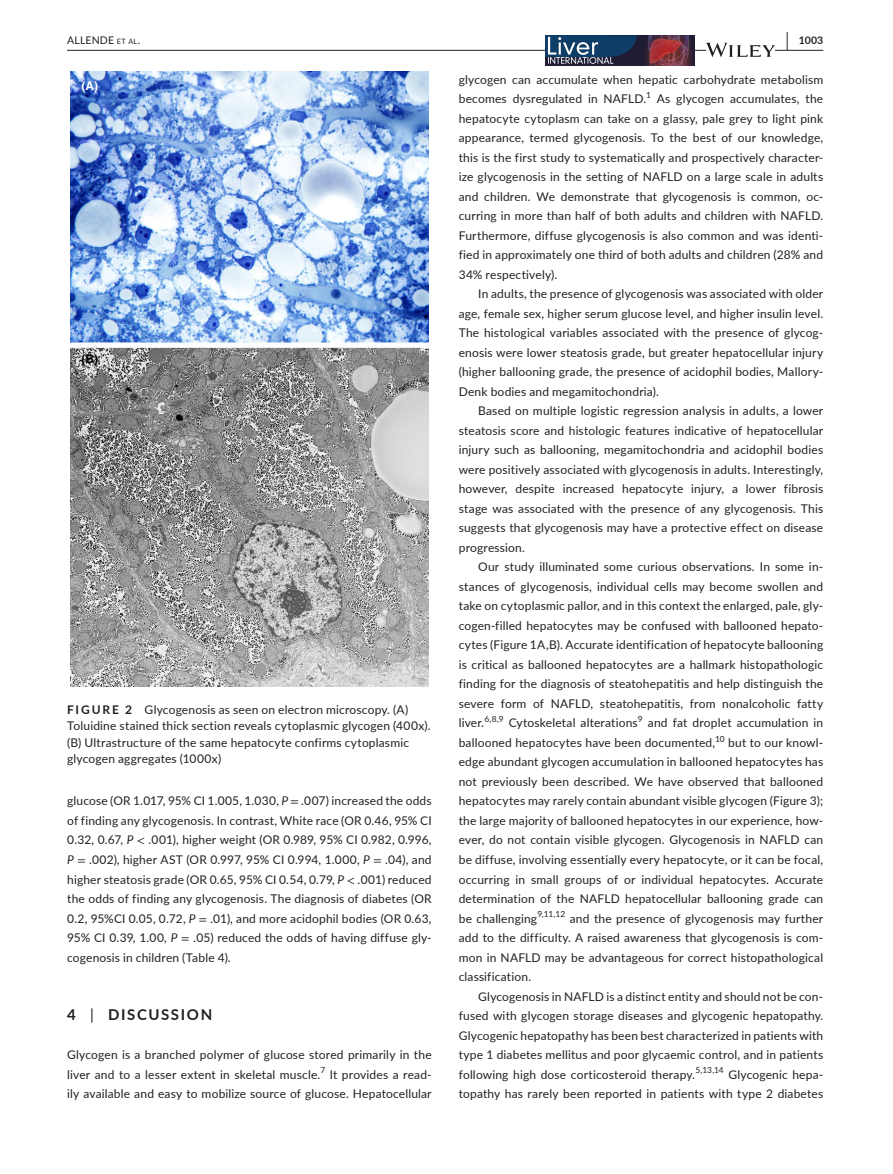
<style>
.page{position:relative;width:893px;height:1174px;background:#fff}
.page>*{position:absolute;margin:0;border:0;box-sizing:border-box;transform-origin:0 0}
.t1{font:700 19.5px "Lato";color:#231f20;scale:.48 1}
.t2{font:700 15px "Lato";letter-spacing:.11em;color:#231f20}
.t3{font:12px/19.5px "Lato";letter-spacing:.015em;color:#231f20;text-align:justify}
.t4{font:700 12px "Helvetica";color:#fff}
.t5{font:700 12px "Helvetica";color:#000}
.t6{font:10.5px "Lato";letter-spacing:.02em;color:#231f20}
.t7{font:700 10.5px "Lato";color:#231f20}
.t8{font:8.4px "Lato";color:#231f20}
.s1{font-size:7.35px}
.s2{font-weight:700}
.s3{font-style:italic}
.s4{font-family:"STIX"}
.s5{font-weight:400}
</style>
<div class="page">
<hr style="left:67px;top:50px;width:756px;height:1px;background:#231f20">
<img style="left:545px;top:35px;width:149px;height:30px">
<div style="left:545px;top:35px;width:63px;height:22px;background:linear-gradient(to bottom,#1f4b71,#17456c)"></div>
<svg style="left:548px;top:35px;width:89px;height:29px;background:#375371"></svg>
<svg style="left:706px;top:43px;width:69px;height:14px"></svg>
<div style="left:67px;top:72px;width:365px;height:615px;background:linear-gradient(to bottom,#fff,#fff)"></div>
<img style="left:71px;top:72px;width:357px;height:615px">
<h1 class="t1" style="left:786px;top:25px;width:7px">|</h1>
<p class="t6" style="left:67px;top:33px;width:75px">ALLENDE <span class="s1">et al</span>.</p>
<p class="t7" style="left:799px;top:33px;width:26px">1003</p>
<p class="t4" style="left:82px;top:79px;width:18px">(A)</p>
<p class="t5" style="left:82px;top:351px;width:18px">(B)</p>
<p class="t3" style="left:67px;top:700px;width:365px;line-height:16.5px;text-align:left"><span class="s2">FIGURE 2</span> Glycogenosis as seen on electron microscopy. (A)<br>Toluidine stained thick section reveals cytoplasmic glycogen (400x). (B) Ultrastructure of the same hepatocyte confirms cytoplasmic glycogen aggregates (1000x)</p>
<p class="t3" style="left:67px;top:791px;width:366px">glucose (OR 1.017, 95% CI 1.005, 1.030, <span class="s3">P</span> <span class="s4">=</span> .007) increased the odds of finding any glycogenosis. In contrast, White race (OR 0.46, 95% CI 0.32, 0.67, <span class="s3">P</span> <span class="s4">&lt;</span> .001), higher weight (OR 0.989, 95% CI 0.982, 0.996, <span class="s3">P</span> <span class="s4">=</span> .002), higher AST (OR 0.997, 95% CI 0.994, 1.000, <span class="s3">P</span> <span class="s4">=</span> .04), and higher steatosis grade (OR 0.65, 95% CI 0.54, 0.79, <span class="s3">P</span> <span class="s4">&lt;</span> .001) reduced the odds of finding any glycogenosis. The diagnosis of diabetes (OR 0.2, 95%CI 0.05, 0.72, <span class="s3">P</span> <span class="s4">=</span> .01), and more acidophil bodies (OR 0.63, 95% CI 0.39, 1.00, <span class="s3">P</span> <span class="s4">=</span> .05) reduced the odds of having diffuse gly&shy;cogenosis in children (Table 4).</p>
<p class="t2" style="left:67px;top:1003px;width:147px">4 <span class="s5">|</span> DISCUSSION</p>
<p class="t3" style="left:67px;top:1044px;width:366px">Glycogen is a branched polymer of glucose stored primarily in the liver and to a lesser extent in skeletal muscle.<sup>7</sup> It provides a read&shy;ily available and easy to mobilize source of glucose. Hepatocellular</p>
<p class="t3" style="left:459px;top:69px;width:366px">glycogen can accumulate when hepatic carbohydrate metabolism becomes dysregulated in NAFLD.</p>
<p class="t8" style="left:646px;top:89px;width:6px">1</p>
<p class="t3" style="left:459px;top:89px;width:366px;text-indent:198px">As glycogen accumulates, the hepatocyte cytoplasm can take on a glassy, pale grey to light pink appearance, termed glycogenosis. To the best of our knowledge, this is the first study to systematically and prospectively character&shy;ize glycogenosis in the setting of NAFLD on a large scale in adults and children. We demonstrate that glycogenosis is common, oc&shy;curring in more than half of both adults and children with NAFLD.<br>Furthermore, diffuse glycogenosis is also common and was identi&shy;fied in approximately one third of both adults and children (28% and 34% respectively).</p>
<p class="t3" style="left:459px;top:284px;width:366px;text-indent:20px">In adults, the presence of glycogenosis was associated with older age, female sex, higher serum glucose level, and higher insulin level.<br>The histological variables associated with the presence of glycog&shy;enosis were lower steatosis grade, but greater hepatocellular injury (higher ballooning grade, the presence of acidophil bodies, Mallory-Denk bodies and megamitochondria).</p>
<p class="t3" style="left:459px;top:401px;width:366px;text-indent:20px">Based on multiple logistic regression analysis in adults, a lower steatosis score and histologic features indicative of hepatocellular injury such as ballooning, megamitochondria and acidophil bodies were positively associated with glycogenosis in adults. Interestingly, however, despite increased hepatocyte injury, a lower fibrosis stage was associated with the presence of any glycogenosis. This suggests that glycogenosis may have a protective effect on disease progression.</p>
<p class="t3" style="left:459px;top:557px;width:366px;text-indent:20px">Our study illuminated some curious observations. In some in&shy;stances of glycogenosis, individual cells may become swollen and take on cytoplasmic pallor, and in this context the enlarged, pale, gly&shy;cogen-filled hepatocytes may be confused with ballooned hepato&shy;cytes (Figure 1A,B). Accurate identification of hepatocyte ballooning is critical as ballooned hepatocytes are a hallmark histopathologic finding for the diagnosis of steatohepatitis and help distinguish the severe form of NAFLD, steatohepatitis, from nonalcoholic fatty liver.</p>
<p class="t8" style="left:484px;top:713px;width:21px">6,8,9</p>
<p class="t3" style="left:509px;top:713px;width:131px">Cytoskeletal alterations</p>
<p class="t8" style="left:638px;top:713px;width:6px">9</p>
<p class="t3" style="left:459px;top:713px;width:366px;text-indent:189px">and fat droplet accumulation in ballooned hepatocytes have been documented,</p>
<p class="t8" style="left:715px;top:732px;width:11px">10</p>
<p class="t3" style="left:459px;top:732px;width:366px;text-indent:269px">but to our knowl&shy;edge abundant glycogen accumulation in ballooned hepatocytes has not previously been described. We have observed that ballooned hepatocytes may rarely contain abundant visible glycogen (Figure 3); the large majority of ballooned hepatocytes in our experience, how&shy;ever, do not contain visible glycogen. Glycogenosis in NAFLD can be diffuse, involving essentially every hepatocyte, or it can be focal, occurring in small groups of or individual hepatocytes. Accurate determination of the NAFLD hepatocellular ballooning grade can be challenging<sup>9,11,12</sup> and the presence of glycogenosis may further add to the difficulty. A raised awareness that glycogenosis is com&shy;mon in NAFLD may be advantageous for correct histopathological classification.</p>
<p class="t3" style="left:459px;top:986px;width:366px;text-indent:20px">Glycogenosis in NAFLD is a distinct entity and should not be con&shy;fused with glycogen storage diseases and glycogenic hepatopathy.<br>Glycogenic hepatopathy has been best characterized in patients with type 1 diabetes mellitus and poor glycaemic control, and in patients following high dose corticosteroid therapy.<sup>5,13,14</sup> Glycogenic hepa&shy;topathy has rarely been reported in patients with type 2 diabetes</p>
</div>
